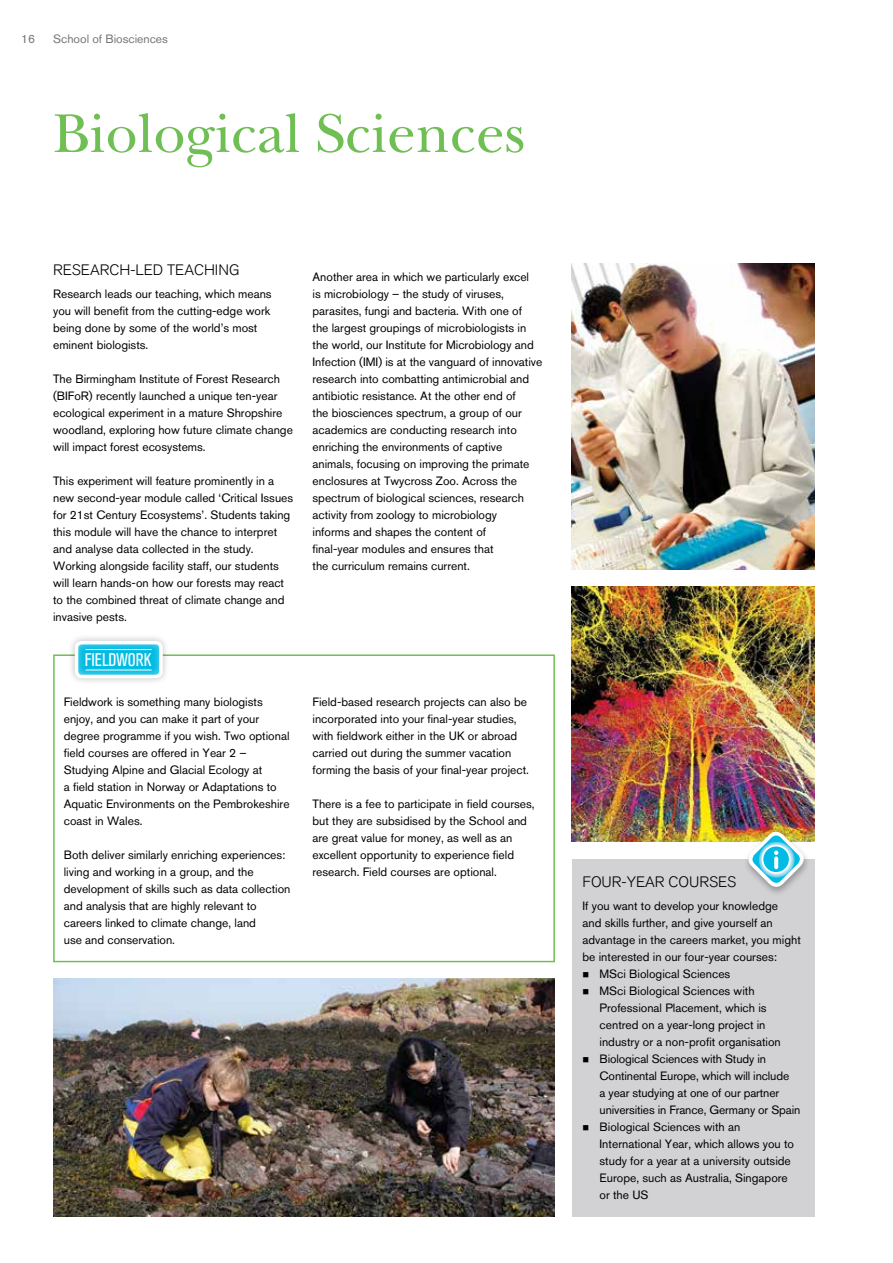
<style>
.page{position:relative;width:893px;height:1263px;background:#fff}
.page>*{position:absolute;margin:0;border:0;box-sizing:border-box;transform-origin:0 0}
.t1{font:57px "New Baskerville LT";color:#70bf54}
.t2{font:condensed 18.15px "Akzidenz Grotesk BQ";color:#fff}
.t3{font:300 15px "Akzidenz Grotesk BQ";color:#000}
.t4{font:12px/17px "Akzidenz Grotesk BQ";color:#000}
.t5{font:12px "Akzidenz Grotesk BQ";color:#757477}
</style>
<div class="page">
<img style="left:53px;top:978px;width:502px;height:238px">
<div style="left:572px;top:859px;width:242px;height:357px;background:#d2d1d4"></div>
<div style="left:53px;top:654px;width:502px;height:308px;border:2px solid #70bf54"></div>
<div style="left:67px;top:634px;width:103px;height:51px;background:#f8f8f8"></div>
<div style="left:62px;top:639px;width:106px;height:41px;background:#fff;opacity:.87"></div>
<hr style="left:85px;top:649px;width:67px;height:1px;background:#fff">
<hr style="left:86px;top:669px;width:66px;height:1px;background:#fff">
<img style="left:572px;top:264px;width:242px;height:306px">
<img style="left:572px;top:587px;width:242px;height:255px">
<div style="left:742px;top:829px;width:68px;height:68px;background:#000;opacity:.3"></div>
<img style="left:745px;top:828px;width:62px;height:63px">
<p class="t5" style="left:21px;top:32px;width:15px">16</p>
<p class="t5" style="left:53px;top:32px;width:116px">School of Biosciences</p>
<h1 class="t1" style="left:53px;top:100px;width:473px">Biological Sciences</h1>
<p class="t3" style="left:53px;top:261px;width:188px">RESEARCH-LED TEACHING</p>
<p class="t4" style="left:53px;top:285px;width:220px">Research leads our teaching, which means you will benefit from the cutting-edge work being done by some of the world’s most eminent biologists.</p>
<p class="t4" style="left:53px;top:370px;width:241px">The Birmingham Institute of Forest Research (BIFoR) recently launched a unique ten-year ecological experiment in a mature Shropshire woodland, exploring how future climate change will impact forest ecosystems.</p>
<p class="t4" style="left:53px;top:472px;width:242px">This experiment will feature prominently in a new second-year module called ‘Critical Issues for 21st Century Ecosystems’. Students taking this module will have the chance to interpret and analyse data collected in the study.<br>Working alongside facility staff, our students will learn hands-on how our forests may react to the combined threat of climate change and invasive pests.</p>
<h2 class="t2" style="left:85px;top:650px;width:68px">FIELDWORK</h2>
<p class="t4" style="left:64px;top:693px;width:227px">Fieldwork is something many biologists enjoy, and you can make it part of your degree programme if you wish. Two optional field courses are offered in Year 2 – Studying Alpine and Glacial Ecology at<br>a field station in Norway or Adaptations to Aquatic Environments on the Pembrokeshire coast in Wales.</p>
<p class="t4" style="left:64px;top:846px;width:228px">Both deliver similarly enriching experiences: living and working in a group, and the development of skills such as data collection and analysis that are highly relevant to careers linked to climate change, land<br>use and conservation.</p>
<p class="t4" style="left:313px;top:268px;width:231px">Another area in which we particularly excel<br>is microbiology – the study of viruses, parasites, fungi and bacteria. With one of<br>the largest groupings of microbiologists in the world, our Institute for Microbiology and Infection (IMI) is at the vanguard of innovative research into combatting antimicrobial and antibiotic resistance. At the other end of<br>the biosciences spectrum, a group of our academics are conducting research into enriching the environments of captive animals, focusing on improving the primate enclosures at Twycross Zoo. Across the spectrum of biological sciences, research activity from zoology to microbiology<br>informs and shapes the content of<br>final-year modules and ensures that<br>the curriculum remains current.</p>
<p class="t4" style="left:313px;top:693px;width:218px">Field-based research projects can also be incorporated into your final-year studies, with fieldwork either in the UK or abroad carried out during the summer vacation forming the basis of your final-year project.</p>
<p class="t4" style="left:313px;top:795px;width:224px">There is a fee to participate in field courses, but they are subsidised by the School and are great value for money, as well as an excellent opportunity to experience field research. Field courses are optional.</p>
<p class="t3" style="left:583px;top:873px;width:155px">FOUR-YEAR COURSES</p>
<p class="t4" style="left:583px;top:897px;width:220px">If you want to develop your knowledge<br>and skills further, and give yourself an advantage in the careers market, you might be interested in our four-year courses:</p>
<p class="t4" style="left:583px;top:965px;width:149px">■ MSci Biological Sciences</p>
<p class="t4" style="left:600px;top:982px;width:183px;text-indent:-17px">■ MSci Biological Sciences with Professional Placement, which is centred on a year-long project in industry or a non-profit organisation</p>
<p class="t4" style="left:600px;top:1050px;width:202px;text-indent:-17px">■ Biological Sciences with Study in Continental Europe, which will include<br>a year studying at one of our partner universities in France, Germany or Spain</p>
<p class="t4" style="left:600px;top:1118px;width:196px;text-indent:-17px">■ Biological Sciences with an<br>International Year, which allows you to study for a year at a university outside<br>Europe, such as Australia, Singapore or the US</p>
</div>
